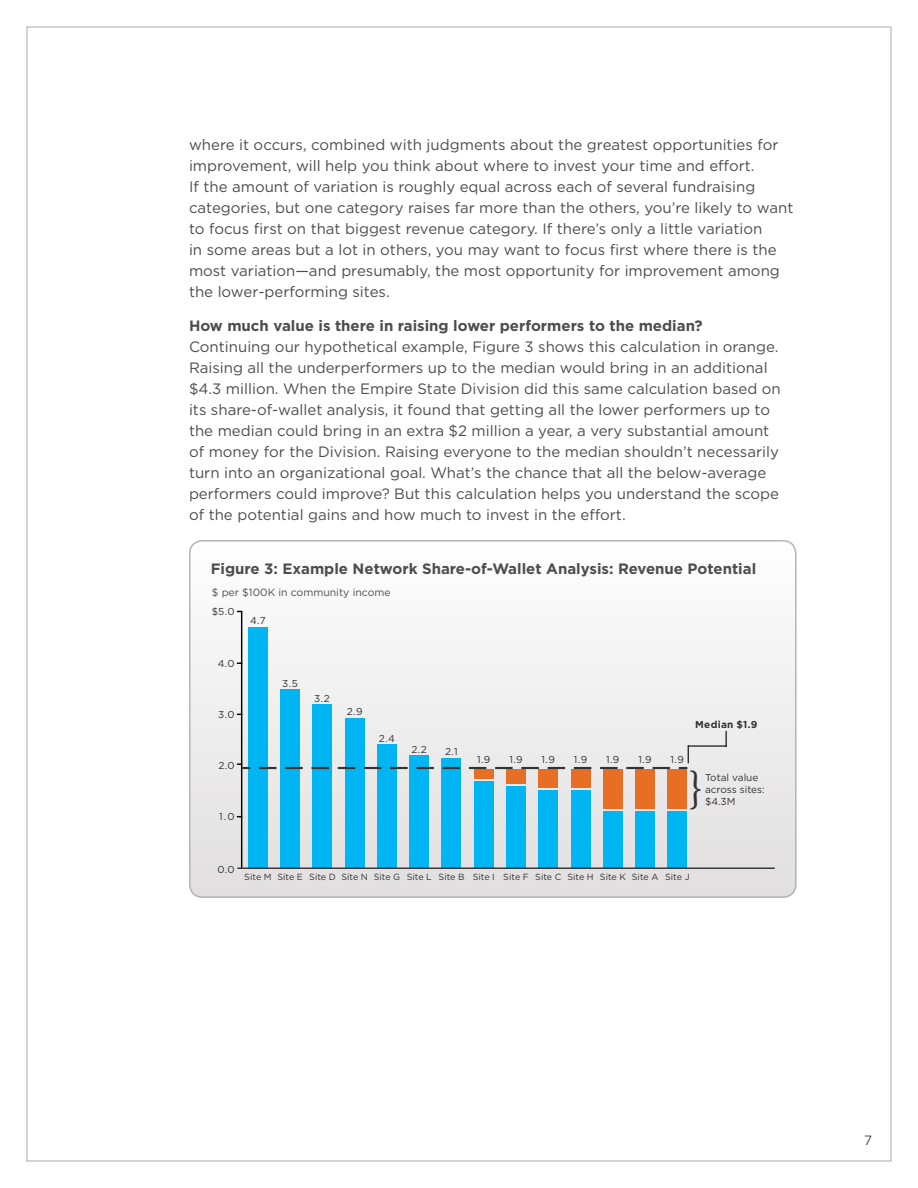
<style>
.page{position:relative;width:918px;height:1188px;background:#fff}
.page>*{position:absolute;margin:0;border:0;box-sizing:border-box;transform-origin:0 0}
.t1{font:44.7px "Minion Pro";color:#333}
.t2{font:15px/21px "Gotham";color:#4c4d50}
.t3{font:700 15px "Gotham";color:#4c4d50}
.t4{font:13.5px "Gotham";color:#4c4d50}
.t5{font:10.5px "Gotham";color:#4c4d50}
.t6{font:10.05px/12px "Gotham";color:#333}
.t7{font:700 10.05px "Gotham";letter-spacing:.03em;color:#333}
.t8{font:9px "Gotham";letter-spacing:.005em;color:#333}
</style>
<div class="page">
<div style="left:189px;top:540px;width:607px;height:358px;background:linear-gradient(to bottom,#fffefe,#daddde);border-radius:14px"></div>
<div style="left:189px;top:540px;width:607px;height:358px;border:2px solid #b7b4b5;border-radius:13px"></div>
<hr style="left:241px;top:611px;width:1px;height:257px;background:#000">
<div style="left:248px;top:627px;width:19px;height:241px;background:#00b5f1"></div>
<div style="left:281px;top:690px;width:19px;height:178px;background:#00b5f1"></div>
<div style="left:312px;top:705px;width:19px;height:163px;background:#00b5f1"></div>
<div style="left:345px;top:718px;width:19px;height:150px;background:#00b5f1"></div>
<div style="left:377px;top:745px;width:19px;height:123px;background:#00b5f1"></div>
<div style="left:410px;top:756px;width:19px;height:112px;background:#00b5f1"></div>
<div style="left:442px;top:758px;width:19px;height:110px;background:#00b5f1"></div>
<div style="left:474px;top:781px;width:19px;height:87px;background:#00b5f1"></div>
<div style="left:506px;top:786px;width:20px;height:82px;background:#00b5f1"></div>
<div style="left:539px;top:791px;width:19px;height:77px;background:#00b5f1"></div>
<div style="left:571px;top:791px;width:19px;height:77px;background:#00b5f1"></div>
<div style="left:603px;top:812px;width:19px;height:56px;background:#00b5f1"></div>
<div style="left:636px;top:812px;width:19px;height:56px;background:#00b5f1"></div>
<div style="left:668px;top:812px;width:19px;height:56px;background:#00b5f1"></div>
<div style="left:474px;top:769px;width:19px;height:10px;background:#e76e25"></div>
<div style="left:506px;top:769px;width:20px;height:14px;background:#e76e25"></div>
<div style="left:539px;top:769px;width:19px;height:19px;background:#e76e25"></div>
<div style="left:571px;top:769px;width:19px;height:19px;background:#e76e25"></div>
<div style="left:603px;top:769px;width:19px;height:40px;background:#e76e25"></div>
<div style="left:636px;top:769px;width:19px;height:40px;background:#e76e25"></div>
<div style="left:668px;top:769px;width:19px;height:40px;background:#e76e25"></div>
<hr style="left:237px;top:868px;width:538px;height:1px;background:#333">
<svg style="left:237px;top:763px;width:13px;height:6px"></svg>
<svg style="left:259px;top:746px;width:430px;height:23px"></svg>
<hr style="left:688px;top:745px;width:38px;height:2px;background:#333">
<svg style="left:725px;top:731px;width:2px;height:15px"></svg>
<p class="t2" style="left:189px;top:134px;width:606px">where it occurs, combined with judgments about the greatest opportunities for improvement, will help you think about where to invest your time and effort.<br>If the amount of variation is roughly equal across each of several fundraising categories, but one category raises far more than the others, you’re likely to want to focus first on that biggest revenue category. If there’s only a little variation<br>in some areas but a lot in others, you may want to focus first where there is the most variation—and presumably, the most opportunity for improvement among the lower-performing sites.</p>
<p class="t3" style="left:189px;top:316px;width:515px">How much value is there in raising lower performers to the median?</p>
<p class="t2" style="left:189px;top:336px;width:593px">Continuing our hypothetical example, Figure 3 shows this calculation in orange.<br>Raising all the underperformers up to the median would bring in an additional $4.3 million. When the Empire State Division did this same calculation based on its share-of-wallet analysis, it found that getting all the lower performers up to the median could bring in an extra $2 million a year, a very substantial amount of money for the Division. Raising everyone to the median shouldn’t necessarily turn into an organizational goal. What’s the chance that all the below-average performers could improve? But this calculation helps you understand the scope of the potential gains and how much to invest in the effort.</p>
<p class="t3" style="left:211px;top:559px;width:547px">Figure 3: Example Network Share-of-Wallet Analysis: Revenue Potential</p>
<p class="t5" style="left:212px;top:585px;width:180px">$ per $100K in community income</p>
<p class="t6" style="left:212px;top:605px;width:24px">$5.0</p>
<p class="t6" style="left:218px;top:657px;width:18px">4.0</p>
<p class="t6" style="left:250px;top:614px;width:17px">4.7</p>
<p class="t6" style="left:218px;top:708px;width:18px">3.0</p>
<p class="t6" style="left:218px;top:759px;width:18px">2.0</p>
<p class="t6" style="left:219px;top:810px;width:17px">1.0</p>
<p class="t6" style="left:282px;top:677px;width:17px">3.5</p>
<p class="t6" style="left:314px;top:692px;width:17px">3.2</p>
<p class="t6" style="left:347px;top:705px;width:17px">2.9</p>
<p class="t6" style="left:379px;top:732px;width:17px">2.4</p>
<p class="t6" style="left:411px;top:743px;width:17px">2.2</p>
<p class="t6" style="left:445px;top:745px;width:14px">2.1</p>
<p class="t6" style="left:477px;top:753px;width:15px">1.9</p>
<p class="t6" style="left:509px;top:753px;width:15px">1.9</p>
<p class="t6" style="left:542px;top:753px;width:15px">1.9</p>
<p class="t6" style="left:574px;top:753px;width:15px">1.9</p>
<p class="t6" style="left:606px;top:753px;width:15px">1.9</p>
<p class="t6" style="left:638px;top:753px;width:15px">1.9</p>
<p class="t6" style="left:671px;top:753px;width:15px">1.9</p>
<p class="t7" style="left:695px;top:718px;width:64px">Median $1.9</p>
<h1 class="t1" style="left:688px;top:758px;width:17px">}</h1>
<p class="t6" style="left:705px;top:771px;width:61px">Total value across sites: $4.3M</p>
<p class="t6" style="left:217px;top:863px;width:19px">0.0</p>
<p class="t8" style="left:244px;top:871px;width:447px">Site M Site E Site D Site N Site G Site L Site B Site I Site F Site C Site H Site K Site A Site J</p>
<p class="t4" style="left:864px;top:1131px;width:10px">7</p>
</div>
